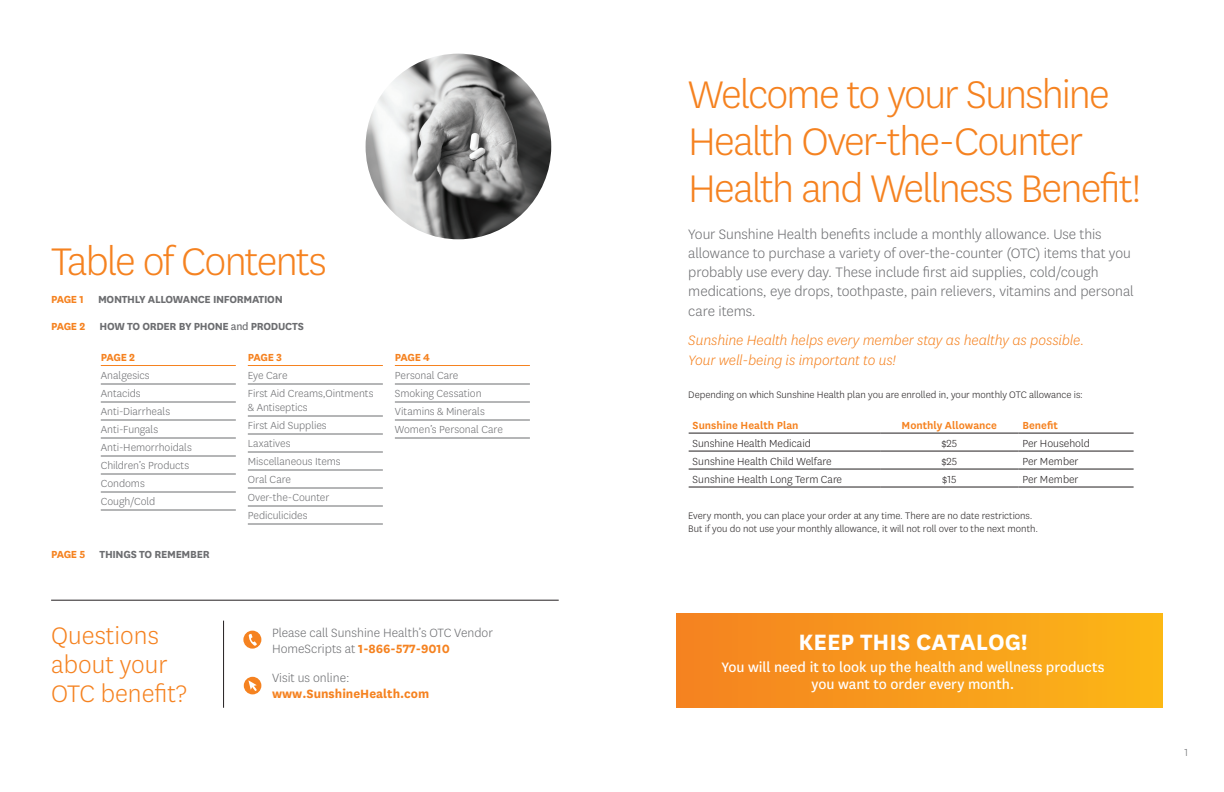
<style>
.page{position:relative;width:1224px;height:792px;background:#fff}
.page>*{position:absolute;margin:0;border:0;box-sizing:border-box;transform-origin:0 0}
.t1{font:300 45px/47px "National";letter-spacing:-.04em;color:#f58220}
.t2{font:300 28px/29px "Centene Sans";color:#f58220}
.t3{font:700 26px "Centene Sans";color:#fff}
.t4{font:300 16px/19.2px "National";letter-spacing:-.005em;color:#6c6d70}
.t5{font:italic 300 16px/20px "National";letter-spacing:-.01em;color:#f58220}
.t6{font:16px/17px "Centene Sans";letter-spacing:-.005em;color:#fff;text-align:center}
.t7{font:300 14px "National";color:#6c6d70}
.t8{font:700 14px "Centene Sans";color:#f58220}
.t9{font:300 12px/18px "Centene Sans";letter-spacing:-.005em;color:#6c6d70}
.t10{font:300 12px "National";color:#231f20}
.t11{font:700 12px "National";letter-spacing:-.025em;color:#6c6d70}
.t12{font:600 12px "National";color:#f58220}
.t13{font:700 12px "National";letter-spacing:-.04em;color:#f58220}
.t14{font:300 11px/13px "National";color:#231f20}
.s1{color:#f58220}
.s2{font-family:"Centene Sans";font-weight:400}
.s3{font-family:"National";font-weight:300;color:#6c6d70}
</style>
<div class="page">
<div style="left:677px;top:614px;width:485px;height:93px;background:linear-gradient(to right,#f48121,#fbb717)"></div>
<hr style="left:689px;top:487px;width:191px;height:1px;background:#231f20">
<hr style="left:880px;top:487px;width:138px;height:1px;background:#231f20">
<hr style="left:1018px;top:487px;width:116px;height:1px;background:#231f20">
<hr style="left:689px;top:433px;width:191px;height:1px;background:#231f20">
<hr style="left:880px;top:433px;width:138px;height:1px;background:#231f20">
<hr style="left:1018px;top:433px;width:116px;height:1px;background:#231f20">
<hr style="left:689px;top:451px;width:191px;height:1px;background:#231f20">
<hr style="left:880px;top:451px;width:138px;height:1px;background:#231f20">
<hr style="left:1018px;top:451px;width:116px;height:1px;background:#231f20">
<hr style="left:689px;top:469px;width:191px;height:1px;background:#231f20">
<hr style="left:880px;top:469px;width:138px;height:1px;background:#231f20">
<hr style="left:1018px;top:469px;width:116px;height:1px;background:#231f20">
<img style="left:366px;top:54px;width:185px;height:185px;border-radius:93px">
<hr style="left:101px;top:365px;width:135px;height:1px;background:#f58220">
<hr style="left:101px;top:384px;width:135px;height:1px;background:#6c6d70">
<hr style="left:101px;top:402px;width:135px;height:1px;background:#6c6d70">
<hr style="left:101px;top:420px;width:135px;height:1px;background:#6c6d70">
<hr style="left:101px;top:438px;width:135px;height:1px;background:#6c6d70">
<hr style="left:101px;top:456px;width:135px;height:1px;background:#6c6d70">
<hr style="left:101px;top:474px;width:135px;height:1px;background:#6c6d70">
<hr style="left:101px;top:492px;width:135px;height:1px;background:#6c6d70">
<hr style="left:101px;top:510px;width:135px;height:1px;background:#6c6d70">
<hr style="left:248px;top:365px;width:135px;height:1px;background:#f58220">
<hr style="left:248px;top:384px;width:135px;height:1px;background:#6c6d70">
<hr style="left:248px;top:416px;width:135px;height:1px;background:#6c6d70">
<hr style="left:248px;top:434px;width:135px;height:1px;background:#6c6d70">
<hr style="left:248px;top:452px;width:135px;height:1px;background:#6c6d70">
<hr style="left:248px;top:470px;width:135px;height:1px;background:#6c6d70">
<hr style="left:248px;top:488px;width:135px;height:1px;background:#6c6d70">
<hr style="left:248px;top:506px;width:135px;height:1px;background:#6c6d70">
<hr style="left:248px;top:524px;width:135px;height:1px;background:#6c6d70">
<hr style="left:395px;top:365px;width:135px;height:1px;background:#f58220">
<hr style="left:395px;top:384px;width:135px;height:1px;background:#6c6d70">
<hr style="left:395px;top:402px;width:135px;height:1px;background:#6c6d70">
<hr style="left:395px;top:420px;width:135px;height:1px;background:#6c6d70">
<hr style="left:395px;top:438px;width:135px;height:1px;background:#6c6d70">
<hr style="left:51px;top:600px;width:508px;height:1px;background:#231f20">
<div style="left:244px;top:677px;width:17px;height:17px;background:#f58220;border-radius:50%"></div>
<svg style="left:248px;top:680px;width:9px;height:11px"></svg>
<div style="left:243px;top:631px;width:18px;height:18px;background:#f58220;border-radius:50%"></div>
<svg style="left:249px;top:634px;width:8px;height:12px"></svg>
<hr style="left:223px;top:621px;width:1px;height:87px;background:#231f20">
<h1 class="t1" style="left:51px;top:236px;width:277px">Table of Contents</h1>
<p class="t11" style="left:51px;top:290px;width:233px"><span class="s1">PAGE 1</span> MONTHLY ALLOWANCE INFORMATION</p>
<p class="t11" style="left:51px;top:318px;width:254px"><span class="s1">PAGE 2</span> HOW TO ORDER BY PHONE <span class="s2">and</span> PRODUCTS</p>
<p class="t13" style="left:101px;top:349px;width:36px">PAGE 2</p>
<p class="t9" style="left:101px;top:366px;width:93px">Analgesics<br>Antacids<br>Anti-Diarrheals<br>Anti-Fungals<br>Anti-Hemorrhoidals<br>Children’s Products<br>Condoms<br>Cough/Cold</p>
<p class="t11" style="left:51px;top:546px;width:160px"><span class="s1">PAGE 5</span> THINGS TO REMEMBER</p>
<p class="t13" style="left:248px;top:349px;width:36px">PAGE 3</p>
<p class="t9" style="left:248px;top:366px;width:127px">Eye Care<br>First Aid Creams,Ointments</p>
<p class="t9" style="left:248px;top:398px;width:94px">&amp; Antiseptics<br>First Aid Supplies<br>Laxatives<br>Miscellaneous Items<br>Oral Care<br>Over-the-Counter<br>Pediculicides</p>
<p class="t13" style="left:395px;top:349px;width:37px">PAGE 4</p>
<p class="t9" style="left:395px;top:366px;width:109px">Personal Care<br>Smoking Cessation<br>Vitamins &amp; Minerals<br>Women’s Personal Care</p>
<h2 class="t2" style="left:51px;top:620px;width:137px">Questions about your<br>OTC benefit?</h2>
<p class="t7" style="left:272px;top:624px;width:222px">Please call Sunshine Health’s OTC Vendor</p>
<p class="t8" style="left:272px;top:638px;width:179px"><span class="s3">HomeScripts at</span> 1-866-577-9010</p>
<p class="t7" style="left:272px;top:669px;width:79px">Visit us online:</p>
<p class="t8" style="left:272px;top:684px;width:159px">www.SunshineHealth.com</p>
<h1 class="t1" style="left:688px;top:69px;width:455px">Welcome to your Sunshine<br>Health Over-the-Counter<br>Health and Wellness Benefit!</h1>
<p class="t4" style="left:688px;top:224px;width:447px">Your Sunshine Health benefits include a monthly allowance. Use this allowance to purchase a variety of over-the-counter (OTC) items that you probably use every day. These include first aid supplies, cold/cough medications, eye drops, toothpaste, pain relievers, vitamins and personal care items.</p>
<h3 class="t5" style="left:688px;top:330px;width:397px">Sunshine Health helps every member stay as healthy as possible.<br>Your well-being is important to us!</h3>
<p class="t14" style="left:688px;top:388px;width:396px">Depending on which Sunshine Health plan you are enrolled in, your monthly OTC allowance is:</p>
<p class="t12" style="left:693px;top:417px;width:107px">Sunshine Health Plan</p>
<p class="t12" style="left:902px;top:417px;width:97px">Monthly Allowance</p>
<p class="t12" style="left:1022px;top:417px;width:37px">Benefit</p>
<p class="t10" style="left:693px;top:435px;width:120px">Sunshine Health Medicaid</p>
<p class="t10" style="left:941px;top:435px;width:17px">$25</p>
<p class="t10" style="left:1022px;top:435px;width:69px">Per Household</p>
<p class="t10" style="left:693px;top:453px;width:140px">Sunshine Health Child Welfare</p>
<p class="t10" style="left:941px;top:453px;width:17px">$25</p>
<p class="t10" style="left:1022px;top:453px;width:58px">Per Member</p>
<p class="t10" style="left:693px;top:471px;width:151px">Sunshine Health Long Term Care</p>
<p class="t10" style="left:942px;top:471px;width:16px">$15</p>
<p class="t10" style="left:1022px;top:471px;width:58px">Per Member</p>
<p class="t14" style="left:688px;top:509px;width:351px">Every month, you can place your order at any time. There are no date restrictions.<br>But if you do not use your monthly allowance, it will not roll over to the next month.</p>
<h3 class="t3" style="left:798px;top:624px;width:231px">KEEP THIS CATALOG!</h3>
<h3 class="t6" style="left:722px;top:657px;width:384px">You will need it to look up the health and wellness products you want to order every month.</h3>
<p class="t9" style="left:1184px;top:743px;width:5px">1</p>
</div>
